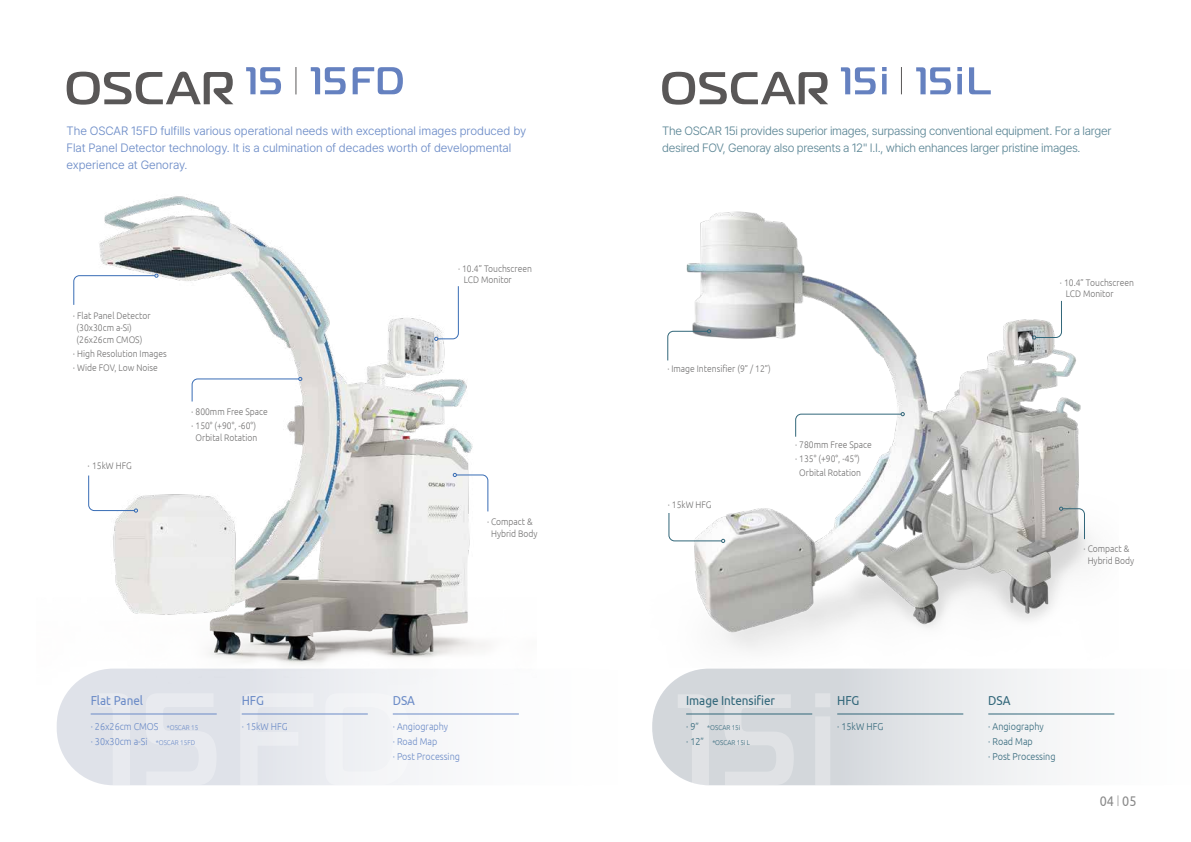
<style>
.page{position:relative;width:1191px;height:842px;background:#fff}
.page>*{position:absolute;margin:0;border:0;box-sizing:border-box;transform-origin:0 0}
.t1{font:14px "Ubuntu";color:#898989;scale:.9 1}
.t2{font:13px "Ubuntu";letter-spacing:-.005em;color:#32677a;scale:.9 1}
.t3{font:13px "Ubuntu";color:#6b8bc7;scale:.9 1}
.t4{font:300 12px/17px "Pretendard";letter-spacing:-.005em;color:#6b8bc7}
.t5{font:300 12px/17px "Pretendard";letter-spacing:-.02em;color:#32677a}
.t6{font:300 10px/15px "Ubuntu";color:#6b8bc7;scale:.9 1}
.t7{font:300 10px/15px "Ubuntu";color:#32677a;scale:.9 1}
.t8{font:300 9.5px/11.4px "Ubuntu";color:#727171;text-align:center;scale:.9 1}
.t9{font:300 9.5px/14px "Ubuntu";color:#727171}
.t10{font:300 7px/15px "Ubuntu";color:#32677a;scale:.9 1}
.s1{font-size:7px}
.s2{font-size:10px}
.s3{font-weight:300;font-size:11px}
</style>
<div class="page">
<svg style="left:57px;top:684px;width:462px;height:101px;fill:#f4f5f7"></svg>
<svg style="left:98px;top:693px;width:32px;height:92px;background:#e3e6ec"></svg>
<svg style="left:146px;top:693px;width:71px;height:92px;background:#e3e5ec"></svg>
<div style="left:240px;top:693px;width:73px;height:92px;background:#e8eaef"></div>
<div style="left:325px;top:693px;width:86px;height:92px;background:#f1f2f5"></div>
<img style="left:75px;top:196px;width:413px;height:488px">
<svg style="left:434px;top:285px;width:25px;height:56px"></svg>
<svg style="left:88px;top:475px;width:50px;height:38px"></svg>
<svg style="left:453px;top:473px;width:36px;height:39px"></svg>
<svg style="left:73px;top:274px;width:85px;height:32px"></svg>
<svg style="left:191px;top:377px;width:111px;height:25px"></svg>
<hr style="left:91px;top:714px;width:126px;height:1px;background:#6b8bc7">
<hr style="left:242px;top:714px;width:126px;height:1px;background:#6b8bc7">
<hr style="left:393px;top:714px;width:126px;height:1px;background:#6b8bc7">
<svg style="left:67px;top:72px;width:166px;height:33px"></svg>
<svg style="left:311px;top:67px;width:35px;height:27px"></svg>
<svg style="left:353px;top:67px;width:50px;height:27px"></svg>
<svg style="left:295px;top:67px;width:1px;height:27px"></svg>
<svg style="left:246px;top:67px;width:35px;height:27px"></svg>
<svg style="left:652px;top:669px;width:463px;height:116px"></svg>
<svg style="left:677px;top:694px;width:32px;height:91px;background:#dbdee1"></svg>
<svg style="left:724px;top:694px;width:69px;height:91px;background:#d9dcdf"></svg>
<svg style="left:815px;top:693px;width:15px;height:92px"></svg>
<img style="left:686px;top:211px;width:405px;height:439px">
<svg style="left:668px;top:512px;width:57px;height:31px"></svg>
<svg style="left:1032px;top:300px;width:53px;height:485px"></svg>
<svg style="left:667px;top:329px;width:44px;height:32px"></svg>
<hr style="left:837px;top:714px;width:126px;height:1px;background:#32677a">
<hr style="left:988px;top:714px;width:126px;height:1px;background:#32677a">
<svg style="left:795px;top:412px;width:109px;height:25px"></svg>
<svg style="left:662px;top:72px;width:166px;height:33px"></svg>
<svg style="left:841px;top:67px;width:34px;height:27px"></svg>
<svg style="left:882px;top:67px;width:4px;height:27px"></svg>
<svg style="left:916px;top:67px;width:35px;height:27px"></svg>
<svg style="left:957px;top:67px;width:5px;height:27px"></svg>
<svg style="left:969px;top:67px;width:21px;height:27px"></svg>
<svg style="left:901px;top:67px;width:1px;height:27px"></svg>
<hr style="left:686px;top:714px;width:126px;height:1px;background:#32677a">
<p class="t4" style="left:67px;top:122px;width:461px">The OSCAR 15FD fulfills various operational needs with exceptional images produced by<br>Flat Panel Detector technology. It is a culmination of decades worth of developmental experience at Genoray.</p>
<p class="t9" style="left:77px;top:309px;width:75px;line-height:12px;text-indent:-4px">· Flat Panel Detector (30x30cm a-Si) (26x26cm CMOS)</p>
<p class="t9" style="left:73px;top:346px;width:96px">· High Resolution Images · Wide FOV, Low Noise</p>
<p class="t9" style="left:88px;top:459px;width:46px">· 15kW HFG</p>
<p class="t9" style="left:191px;top:405px;width:78px">· 800mm Free Space · 150° (+90°, -60°)</p>
<p class="t8" style="left:195px;top:432px;width:70px">Orbital Rotation</p>
<h2 class="t3" style="left:91px;top:693px;width:60px">Flat Panel</h2>
<p class="t6" style="left:91px;top:719px;width:121px">· 26x26cm CMOS <span class="s1">*OSCAR 15 </span>· 30x30cm a-Si <span class="s1">*OSCAR 15FD</span></p>
<h2 class="t3" style="left:242px;top:693px;width:26px">HFG</h2>
<p class="t6" style="left:242px;top:719px;width:53px">· 15kW HFG</p>
<p class="t8" style="left:464px;top:262px;width:77px;text-align:left;text-indent:-6px">· 10.4” Touchscreen<br>LCD Monitor</p>
<p class="t8" style="left:487px;top:516px;width:58px">· Compact &amp;<br>Hybrid Body</p>
<h2 class="t3" style="left:393px;top:693px;width:26px">DSA</h2>
<p class="t6" style="left:393px;top:719px;width:76px">· Angiography<br>· Road Map<br>· Post Processing</p>
<p class="t5" style="left:662px;top:122px;width:451px">The OSCAR 15i provides superior images, surpassing conventional equipment. For a larger desired FOV, Genoray also presents a 12" I.I., which enhances larger pristine images.</p>
<p class="t8" style="left:667px;top:363px;width:116px">· Image Intensifier (9” / 12”)</p>
<p class="t8" style="left:668px;top:498px;width:50px">· 15kW HFG</p>
<p class="t8" style="left:795px;top:439px;width:86px">· 780mm Free Space</p>
<p class="t8" style="left:795px;top:453px;width:73px">· 135° (+90°, -45°)</p>
<p class="t8" style="left:799px;top:467px;width:70px">Orbital Rotation</p>
<h2 class="t2" style="left:686px;top:693px;width:100px">Image Intensifier</h2>
<p class="t10" style="left:686px;top:720px;width:72px"><span class="s2">· 9”</span> *OSCAR 15i<br><span class="s2">· 12”</span> *OSCAR 15i L</p>
<h2 class="t2" style="left:837px;top:693px;width:26px">HFG</h2>
<p class="t7" style="left:837px;top:719px;width:53px">· 15kW HFG</p>
<p class="t8" style="left:1065px;top:277px;width:77px;text-align:left;text-indent:-6px">· 10.4” Touchscreen<br>LCD Monitor</p>
<p class="t8" style="left:1083px;top:543px;width:58px">· Compact &amp;<br>Hybrid Body</p>
<h2 class="t2" style="left:988px;top:693px;width:26px">DSA</h2>
<p class="t7" style="left:988px;top:719px;width:76px">· Angiography<br>· Road Map<br>· Post Processing</p>
<h1 class="t1" style="left:1099px;top:792px;width:42px">04 <span class="s3">|</span> 05</h1>
</div>
